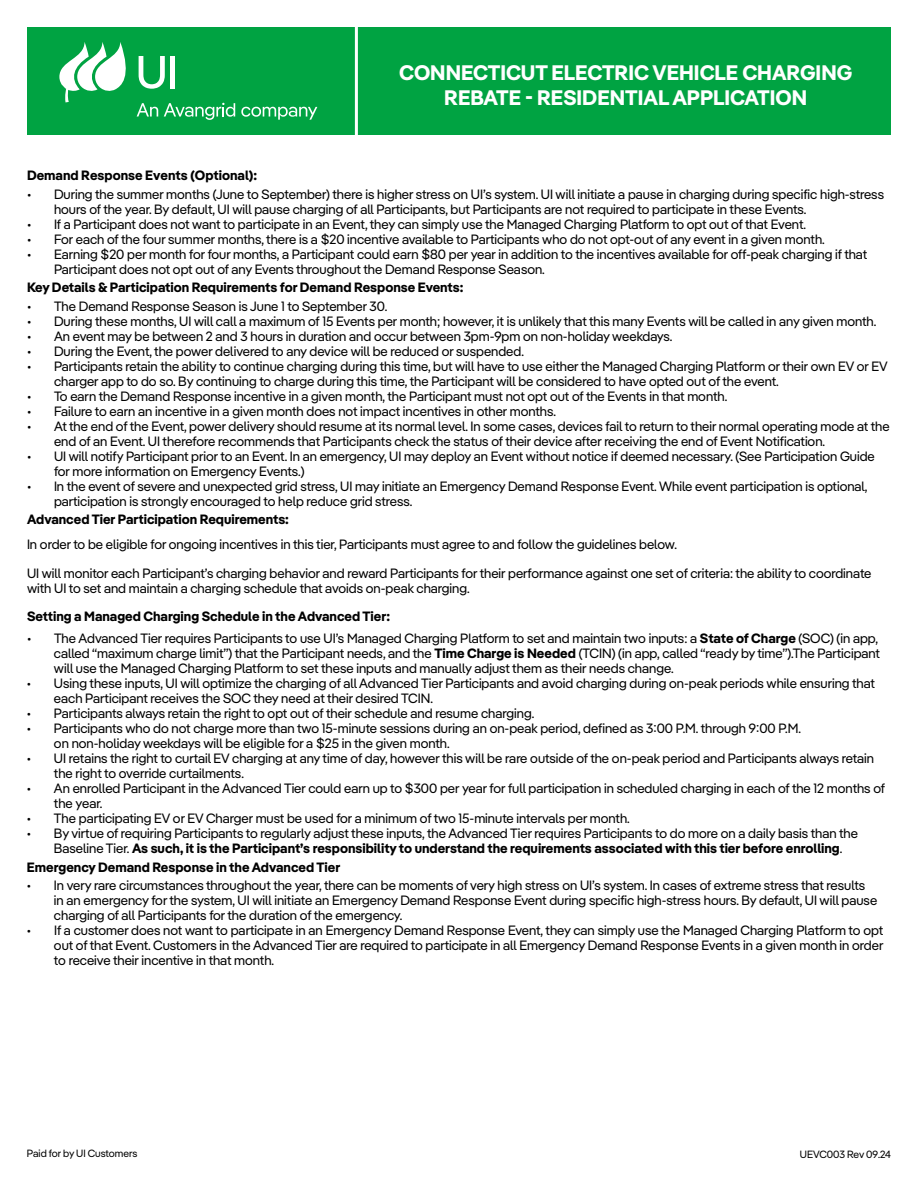
<style>
.page{position:relative;width:918px;height:1188px;background:#fff}
.page>*{position:absolute;margin:0;border:0;box-sizing:border-box;transform-origin:0 0}
.t1{font:700 21px/25.2px "Iber Pangea";color:#fff;text-align:center}
.t2{font:13.5px/15px "Iber Pangea";color:#000}
.t3{font:700 13.5px "Iber Pangea";color:#000}
.t4{font:10.5px "Iber Pangea";color:#000}
.s1{font-weight:700}
</style>
<div class="page">
<div style="left:27px;top:27px;width:864px;height:108px;background:#00a342"></div>
<hr style="left:355px;top:27px;width:3px;height:108px;background:#fff">
<svg style="left:59px;top:42px;width:176px;height:78px"></svg>
<svg style="left:241px;top:107px;width:76px;height:13px"></svg>
<h1 class="t1" style="left:399px;top:59px;width:455px">CONNECTICUT ELECTRIC VEHICLE CHARGING<br>REBATE - RESIDENTIAL APPLICATION</h1>
<p class="t3" style="left:27px;top:165px;width:232px">Demand Response Events (Optional):</p>
<p class="t2" style="left:54px;top:186px;width:832px;text-indent:-27px">• During the summer months (June to September) there is higher stress on UI’s system. UI will initiate a pause in charging during specific high-stress hours of the year. By default, UI will pause charging of all Participants, but Participants are not required to participate in these Events.</p>
<p class="t2" style="left:27px;top:216px;width:781px">• If a Participant does not want to participate in an Event, they can simply use the Managed Charging Platform to opt out of that Event.</p>
<p class="t2" style="left:27px;top:231px;width:799px">• For each of the four summer months, there is a $20 incentive available to Participants who do not opt-out of any event in a given month.</p>
<p class="t2" style="left:54px;top:246px;width:815px;text-indent:-27px">• Earning $20 per month for four months, a Participant could earn $80 per year in addition to the incentives available for off-peak charging if that<br>Participant does not opt out of any Events throughout the Demand Response Season.</p>
<p class="t3" style="left:27px;top:277px;width:438px">Key Details &amp; Participation Requirements for Demand Response Events:</p>
<p class="t2" style="left:27px;top:298px;width:362px">• The Demand Response Season is June 1 to September 30.</p>
<p class="t2" style="left:27px;top:313px;width:851px">• During these months, UI will call a maximum of 15 Events per month; however, it is unlikely that this many Events will be called in any given month.</p>
<p class="t2" style="left:27px;top:328px;width:647px">• An event may be between 2 and 3 hours in duration and occur between 3pm-9pm on non-holiday weekdays.</p>
<p class="t2" style="left:27px;top:343px;width:499px">• During the Event, the power delivered to any device will be reduced or suspended.</p>
<p class="t2" style="left:54px;top:358px;width:835px;text-indent:-27px">• Participants retain the ability to continue charging during this time, but will have to use either the Managed Charging Platform or their own EV or EV charger app to do so. By continuing to charge during this time, the Participant will be considered to have opted out of the event.</p>
<p class="t2" style="left:27px;top:388px;width:702px">• To earn the Demand Response incentive in a given month, the Participant must not opt out of the Events in that month.</p>
<p class="t2" style="left:27px;top:403px;width:531px">• Failure to earn an incentive in a given month does not impact incentives in other months.</p>
<p class="t2" style="left:54px;top:418px;width:837px;text-indent:-27px">• At the end of the Event, power delivery should resume at its normal level. In some cases, devices fail to return to their normal operating mode at the end of an Event. UI therefore recommends that Participants check the status of their device after receiving the end of Event Notification.</p>
<p class="t2" style="left:54px;top:448px;width:822px;text-indent:-27px">• UI will notify Participant prior to an Event. In an emergency, UI may deploy an Event without notice if deemed necessary. (See Participation Guide for more information on Emergency Events.)</p>
<p class="t2" style="left:54px;top:478px;width:815px;text-indent:-27px">• In the event of severe and unexpected grid stress, UI may initiate an Emergency Demand Response Event. While event participation is optional, participation is strongly encouraged to help reduce grid stress.</p>
<p class="t3" style="left:27px;top:509px;width:264px">Advanced Tier Participation Requirements:</p>
<p class="t2" style="left:27px;top:530px;width:846px;line-height:28.5px">In order to be eligible for ongoing incentives in this tier, Participants must agree to and follow the guidelines below.<br>UI will monitor each Participant’s charging behavior and reward Participants for their performance against one set of criteria: the ability to coordinate</p>
<p class="t2" style="left:27px;top:580px;width:444px">with UI to set and maintain a charging schedule that avoids on-peak charging.</p>
<p class="t3" style="left:27px;top:607px;width:365px">Setting a Managed Charging Schedule in the Advanced Tier:</p>
<p class="t2" style="left:54px;top:631px;width:828px;text-indent:-27px">• The Advanced Tier requires Participants to use UI’s Managed Charging Platform to set and maintain two inputs: a <span class="s1">State of Charge</span> (SOC) (in app, called “maximum charge limit”) that the Participant needs, and the <span class="s1">Time Charge is Needed</span> (TCIN) (in app, called “ready by time”).The Participant will use the Managed Charging Platform to set these inputs and manually adjust them as their needs change.</p>
<p class="t2" style="left:54px;top:676px;width:822px;text-indent:-27px">• Using these inputs, UI will optimize the charging of all Advanced Tier Participants and avoid charging during on-peak periods while ensuring that each Participant receives the SOC they need at their desired TCIN.</p>
<p class="t2" style="left:27px;top:706px;width:509px">• Participants always retain the right to opt out of their schedule and resume charging.</p>
<p class="t2" style="left:54px;top:721px;width:749px;text-indent:-27px">• Participants who do not charge more than two 15-minute sessions during an on-peak period, defined as 3:00 P.M. through 9:00 P.M. on non-holiday weekdays will be eligible for a $25 in the given month.</p>
<p class="t2" style="left:54px;top:751px;width:822px;text-indent:-27px">• UI retains the right to curtail EV charging at any time of day, however this will be rare outside of the on-peak period and Participants always retain the right to override curtailments.</p>
<p class="t2" style="left:54px;top:781px;width:833px;text-indent:-27px">• An enrolled Participant in the Advanced Tier could earn up to $300 per year for full participation in scheduled charging in each of the 12 months of the year.</p>
<p class="t2" style="left:27px;top:811px;width:604px">• The participating EV or EV Charger must be used for a minimum of two 15-minute intervals per month.</p>
<p class="t2" style="left:54px;top:826px;width:806px;text-indent:-27px">• By virtue of requiring Participants to regularly adjust these inputs, the Advanced Tier requires Participants to do more on a daily basis than the<br>Baseline Tier. <span class="s1">As such, it is the Participant’s responsibility to understand the requirements associated with this tier before enrolling</span>.</p>
<p class="t3" style="left:27px;top:857px;width:315px">Emergency Demand Response in the Advanced Tier</p>
<p class="t2" style="left:54px;top:878px;width:825px;text-indent:-27px">• In very rare circumstances throughout the year, there can be moments of very high stress on UI’s system. In cases of extreme stress that results in an emergency for the system, UI will initiate an Emergency Demand Response Event during specific high-stress hours. By default, UI will pause charging of all Participants for the duration of the emergency.</p>
<p class="t2" style="left:54px;top:923px;width:831px;text-align:justify;text-indent:-27px">• If a customer does not want to participate in an Emergency Demand Response Event, they can simply use the Managed Charging Platform to opt out of that Event. Customers in the Advanced Tier are required to participate in all Emergency Demand Response Events in a given month in order to receive their incentive in that month.</p>
<p class="t4" style="left:27px;top:1146px;width:112px">Paid for by UI Customers</p>
<p class="t4" style="left:800px;top:1147px;width:93px">UEVC003 Rev 09.24</p>
</div>
